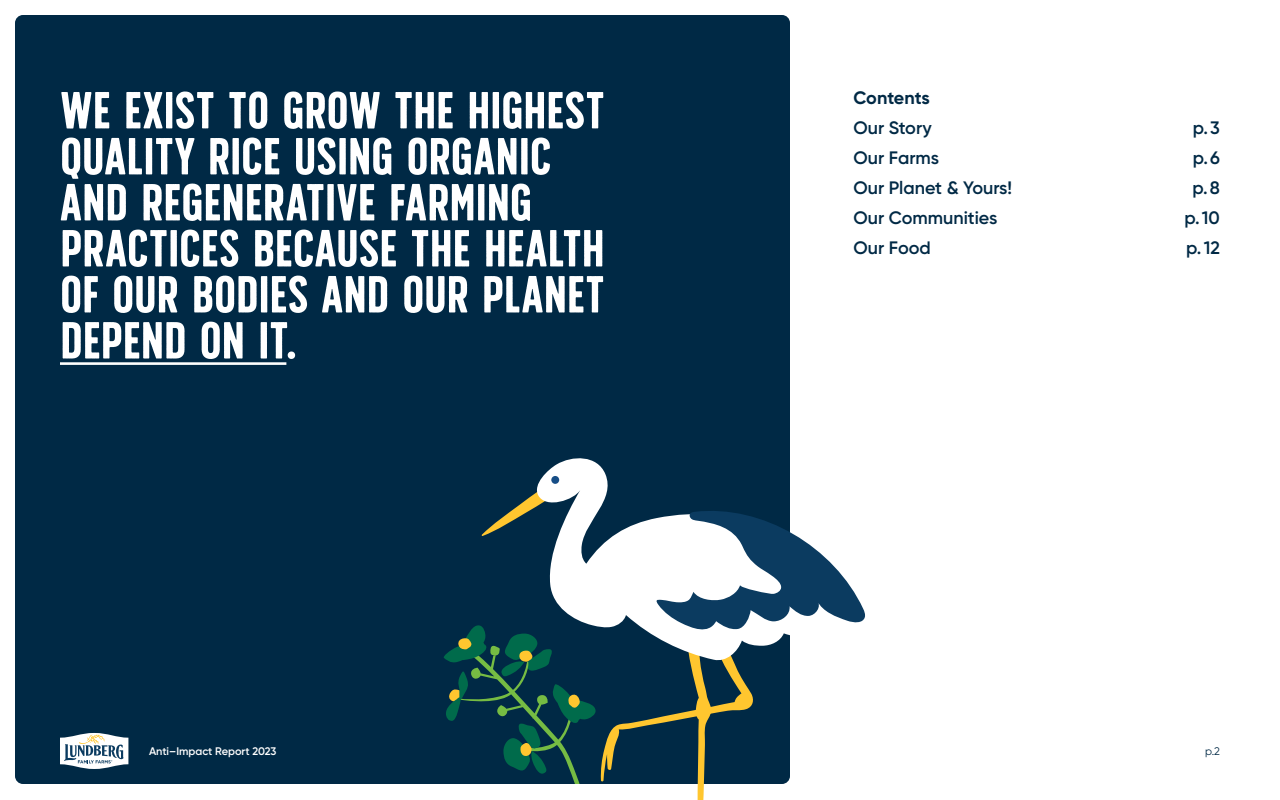
<style>
.page{position:relative;width:1280px;height:800px;background:#fff}
.page>*{position:absolute;margin:0;border:0;box-sizing:border-box;transform-origin:0 0}
.t1{font:52px/46px "SS Nickson Six";letter-spacing:-.005em;color:#fff}
.t2{font:600 18px "Gilroy";color:#002945}
.t3{font:700 18px "Gilroy";color:#002945}
.t4{font:600 11px "Gilroy";color:#fff}
.t5{font:11px "Gilroy";color:#002945}
</style>
<div class="page">
<div style="left:15px;top:15px;width:775px;height:769px;background:#002945;border-radius:8px"></div>
<hr style="left:60px;top:362px;width:226px;height:3px;background:#fff">
<svg style="left:540px;top:458px;width:67px;height:22px"></svg>
<svg style="left:443px;top:480px;width:422px;height:320px"></svg>
<div style="left:551px;top:476px;width:8px;height:8px;background:#174e86;border-radius:50%"></div>
<svg style="left:60px;top:733px;width:68px;height:36px;background:#b3bfc6"></svg>
<p class="t1" style="left:60px;top:86px;width:546px">WE EXIST TO GROW THE HIGHEST<br>QUALITY RICE USING ORGANIC<br>AND REGENERATIVE FARMING<br>PRACTICES BECAUSE THE HEALTH<br>OF OUR BODIES AND OUR PLANET<br>DEPEND ON IT.</p>
<p class="t3" style="left:853px;top:87px;width:78px">Contents</p>
<p class="t2" style="left:853px;top:117px;width:80px">Our Story</p>
<p class="t2" style="left:1193px;top:117px;width:29px">p.3</p>
<p class="t2" style="left:853px;top:147px;width:87px">Our Farms</p>
<p class="t2" style="left:1193px;top:147px;width:29px">p.6</p>
<p class="t2" style="left:853px;top:177px;width:160px">Our Planet &amp; Yours!</p>
<p class="t2" style="left:1192px;top:177px;width:29px">p.8</p>
<p class="t2" style="left:853px;top:207px;width:145px">Our Communities</p>
<p class="t2" style="left:1184px;top:207px;width:37px">p.10</p>
<p class="t2" style="left:853px;top:237px;width:79px">Our Food</p>
<p class="t2" style="left:1186px;top:237px;width:35px">p.12</p>
<p class="t4" style="left:149px;top:744px;width:129px">Anti–Impact Report 2023</p>
<p class="t5" style="left:1205px;top:744px;width:16px">p.2</p>
</div>
